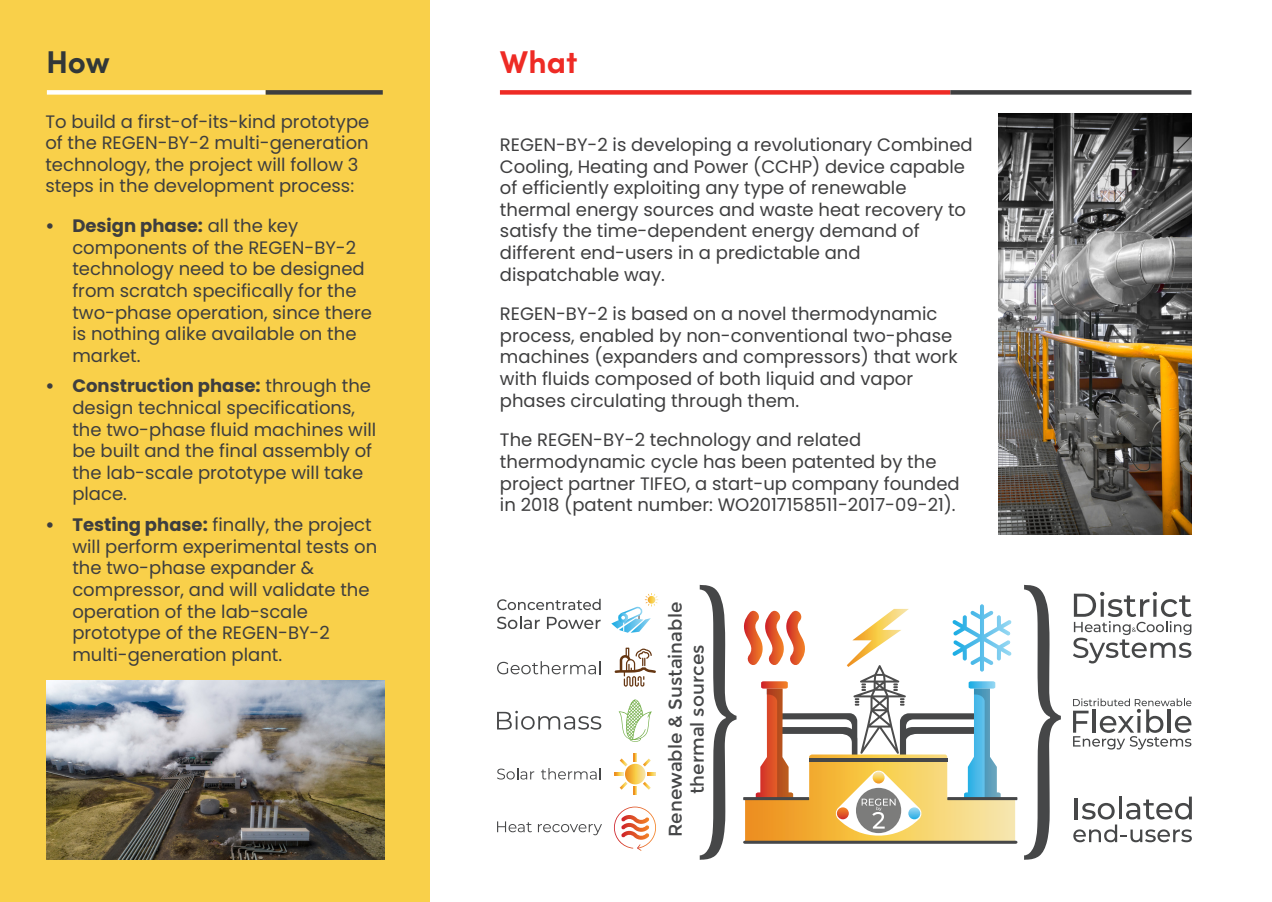
<style>
.page{position:relative;width:1272px;height:902px;background:#fff}
.page>*{position:absolute;margin:0;border:0;box-sizing:border-box;transform-origin:0 0}
.t1{font:700 31.5px "Sofia Pro";color:#ee2b25}
.t2{font:700 31.5px "Sofia Pro";color:#323738}
.t3{font:18.45px/22px "Montserrat";color:#464748;text-align:center}
.t4{font:18px/21.6px "Poppins";color:#3e3e3f}
.s1{font-weight:700}
</style>
<div class="page">
<div style="left:0;top:0;width:429px;height:901px;background:#f9d04a"></div>
<img style="left:46px;top:680px;width:338px;height:179px">
<svg style="left:614px;top:647px;width:42px;height:39px"></svg>
<svg style="left:618px;top:699px;width:33px;height:42px"></svg>
<svg style="left:614px;top:772px;width:9px;height:3px"></svg>
<svg style="left:647px;top:772px;width:9px;height:3px"></svg>
<svg style="left:625px;top:763px;width:20px;height:21px"></svg>
<svg style="left:634px;top:786px;width:2px;height:8px"></svg>
<svg style="left:634px;top:753px;width:2px;height:8px"></svg>
<svg style="left:619px;top:781px;width:8px;height:8px"></svg>
<svg style="left:643px;top:758px;width:8px;height:8px"></svg>
<svg style="left:619px;top:758px;width:8px;height:8px"></svg>
<svg style="left:643px;top:782px;width:7px;height:7px"></svg>
<svg style="left:699px;top:584px;width:37px;height:275px"></svg>
<svg style="left:1024px;top:584px;width:36px;height:275px"></svg>
<svg style="left:614px;top:806px;width:42px;height:44px"></svg>
<svg style="left:497px;top:661px;width:103px;height:13px"></svg>
<svg style="left:497px;top:710px;width:104px;height:19px"></svg>
<svg style="left:497px;top:768px;width:37px;height:11px"></svg>
<svg style="left:541px;top:768px;width:59px;height:11px"></svg>
<svg style="left:497px;top:821px;width:35px;height:11px"></svg>
<svg style="left:538px;top:824px;width:64px;height:11px"></svg>
<svg style="left:1073px;top:796px;width:118px;height:46px"></svg>
<hr style="left:743px;top:840px;width:274px;height:3px;background:#464748;border-radius:2px">
<svg style="left:497px;top:598px;width:103px;height:12px"></svg>
<svg style="left:497px;top:616px;width:43px;height:13px"></svg>
<svg style="left:547px;top:616px;width:53px;height:13px"></svg>
<svg style="left:611px;top:593px;width:47px;height:39px"></svg>
<svg style="left:743px;top:604px;width:274px;height:238px"></svg>
<svg style="left:1073px;top:698px;width:118px;height:51px"></svg>
<svg style="left:1073px;top:591px;width:118px;height:72px"></svg>
<div style="left:500px;top:90px;width:450px;height:5px;background:#ee2b25"></div>
<div style="left:950px;top:90px;width:241px;height:5px;background:#3e3e3f"></div>
<div style="left:47px;top:90px;width:219px;height:5px;background:#fff"></div>
<div style="left:266px;top:90px;width:117px;height:5px;background:#3e3e3f"></div>
<img style="left:998px;top:114px;width:193px;height:421px">
<h1 class="t2" style="left:46px;top:38px;width:65px">How</h1>
<p class="t4" style="left:45px;top:111px;width:325px">To build a first-of-its-kind prototype of the REGEN-BY-2 multi-generation technology, the project will follow 3 steps in the development process:</p>
<p class="t4" style="left:72px;top:215px;width:301px;text-indent:-27px"><span class="s1">• Design phase:</span> all the key components of the REGEN-BY-2 technology need to be designed from scratch specifically for the two-phase operation, since there is nothing alike available on the market.</p>
<p class="t4" style="left:72px;top:375px;width:305px;text-indent:-27px"><span class="s1">• Construction phase:</span> through the design technical specifications, the two-phase fluid machines will be built and the final assembly of the lab-scale prototype will take place.</p>
<p class="t4" style="left:72px;top:514px;width:306px;text-indent:-27px"><span class="s1">• Testing phase:</span> finally, the project will perform experimental tests on the two-phase expander &amp; compressor, and will validate the operation of the lab-scale prototype of the REGEN-BY-2 multi-generation plant.</p>
<h1 class="t1" style="left:500px;top:38px;width:79px">What</h1>
<p class="t4" style="left:500px;top:134px;width:474px">REGEN-BY-2 is developing a revolutionary Combined Cooling, Heating and Power (CCHP) device capable of efficiently exploiting any type of renewable thermal energy sources and waste heat recovery to satisfy the time-dependent energy demand of different end-users in a predictable and dispatchable way.</p>
<p class="t4" style="left:500px;top:303px;width:459px">REGEN-BY-2 is based on a novel thermodynamic process, enabled by non-conventional two-phase machines (expanders and compressors) that work with fluids composed of both liquid and vapor phases circulating through them.</p>
<p class="t4" style="left:500px;top:429px;width:461px">The REGEN-BY-2 technology and related thermodynamic cycle has been patented by the project partner TIFEO, a start-up company founded in 2018 (patent number: WO2017158511-2017-09-21).</p>
<p class="t3" style="left:664px;top:837px;width:236px;rotate:-90deg">Renewable &amp; Sustainable thermal sources</p>
</div>
